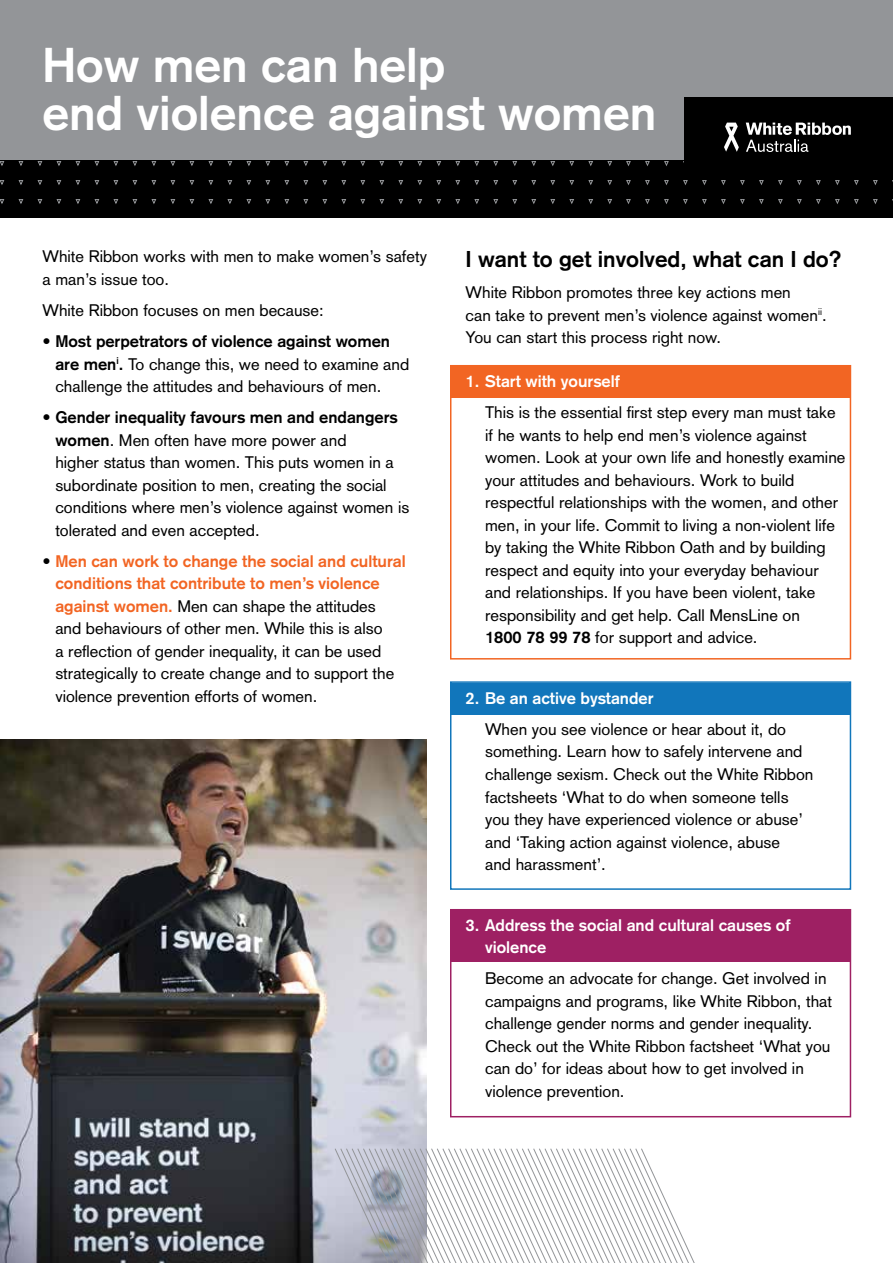
<style>
.page{position:relative;width:893px;height:1263px;background:#fff}
.page>*{position:absolute;margin:0;border:0;box-sizing:border-box;transform-origin:0 0}
.t1{font:700 48px/48px "Akzidenz Grotesk";color:#fff}
.t2{font:700 22.5px "Akzidenz Grotesk";color:#000}
.t3{font:16.5px/22.5px "Akzidenz Grotesk";color:#000}
.t4{font:700 16.5px/22.5px "Akzidenz Grotesk";color:#fff}
.s1{font-weight:700}
.s2{font-weight:700;color:#f26523}
</style>
<div class="page">
<div style="left:451px;top:366px;width:399px;height:32px;background:#f26523"></div>
<div style="left:450px;top:365px;width:401px;height:294px;border:2px solid #f26523"></div>
<div style="left:451px;top:683px;width:399px;height:32px;background:#1176bb"></div>
<div style="left:450px;top:681px;width:401px;height:209px;border:2px solid #1176bb"></div>
<div style="left:451px;top:910px;width:399px;height:52px;background:#9e2063"></div>
<div style="left:450px;top:909px;width:401px;height:208px;border:2px solid #9e2063"></div>
<img style="left:0;top:740px;width:427px;height:523px">
<div style="left:0;top:0;width:893px;height:161px;background:#939598"></div>
<div style="left:0;top:160px;width:893px;height:58px;background:#000"></div>
<svg style="left:0;top:161px;width:612px;height:43px"></svg>
<svg style="left:626px;top:161px;width:267px;height:43px"></svg>
<div style="left:684px;top:98px;width:209px;height:70px;background:#000"></div>
<svg style="left:746px;top:123px;width:105px;height:29px"></svg>
<svg style="left:724px;top:123px;width:15px;height:29px"></svg>
<svg style="left:320px;top:1148px;width:375px;height:115px"></svg>
<h1 class="t1" style="left:43px;top:41px;width:615px">How men can help<br>end violence against women</h1>
<p class="t3" style="left:43px;top:245px;width:386px">White Ribbon works with men to make women’s safety a man’s issue too.</p>
<p class="t3" style="left:43px;top:299px;width:283px">White Ribbon focuses on men because:</p>
<p class="t3" style="left:55px;top:330px;width:355px;text-indent:-13px">• <span class="s1">Most perpetrators of violence against women are men</span><sup>i</sup><span class="s1">.</span> To change this, we need to examine and challenge the attitudes and behaviours of men.</p>
<p class="t3" style="left:55px;top:406px;width:355px;text-indent:-13px">• <span class="s1">Gender inequality favours men and endangers women</span>. Men often have more power and<br>higher status than women. This puts women in a subordinate position to men, creating the social conditions where men’s violence against women is tolerated and even accepted.</p>
<p class="t3" style="left:55px;top:549px;width:352px;text-indent:-13px">• <span class="s2">Men can work to change the social and cultural conditions that contribute to men’s violence against women.</span> Men can shape the attitudes and behaviours of other men. While this is also<br>a reflection of gender inequality, it can be used strategically to create change and to support the violence prevention efforts of women.</p>
<h2 class="t2" style="left:466px;top:246px;width:378px">I want to get involved, what can I do?</h2>
<p class="t3" style="left:466px;top:281px;width:362px">White Ribbon promotes three key actions men<br>can take to prevent men’s violence against women<sup>ii</sup>.<br>You can start this process right now.</p>
<p class="t4" style="left:466px;top:370px;width:156px">1. Start with yourself</p>
<p class="t3" style="left:485px;top:401px;width:362px">This is the essential first step every man must take if he wants to help end men’s violence against women. Look at your own life and honestly examine your attitudes and behaviours. Work to build respectful relationships with the women, and other men, in your life. Commit to living a non-violent life by taking the White Ribbon Oath and by building respect and equity into your everyday behaviour and relationships. If you have been violent, take responsibility and get help. Call MensLine on<br><span class="s1">1800 78 99 78</span> for support and advice.</p>
<p class="t4" style="left:466px;top:687px;width:189px">2. Be an active bystander</p>
<p class="t3" style="left:485px;top:718px;width:330px">When you see violence or hear about it, do something. Learn how to safely intervene and challenge sexism. Check out the White Ribbon factsheets ‘What to do when someone tells you they have experienced violence or abuse’ and ‘Taking action against violence, abuse<br>and harassment’.</p>
<p class="t4" style="left:485px;top:914px;width:307px;text-indent:-20px">3. Address the social and cultural causes of violence</p>
<p class="t3" style="left:485px;top:967px;width:348px">Become an advocate for change. Get involved in campaigns and programs, like White Ribbon, that challenge gender norms and gender inequality.<br>Check out the White Ribbon factsheet ‘What you can do’ for ideas about how to get involved in violence prevention.</p>
</div>
